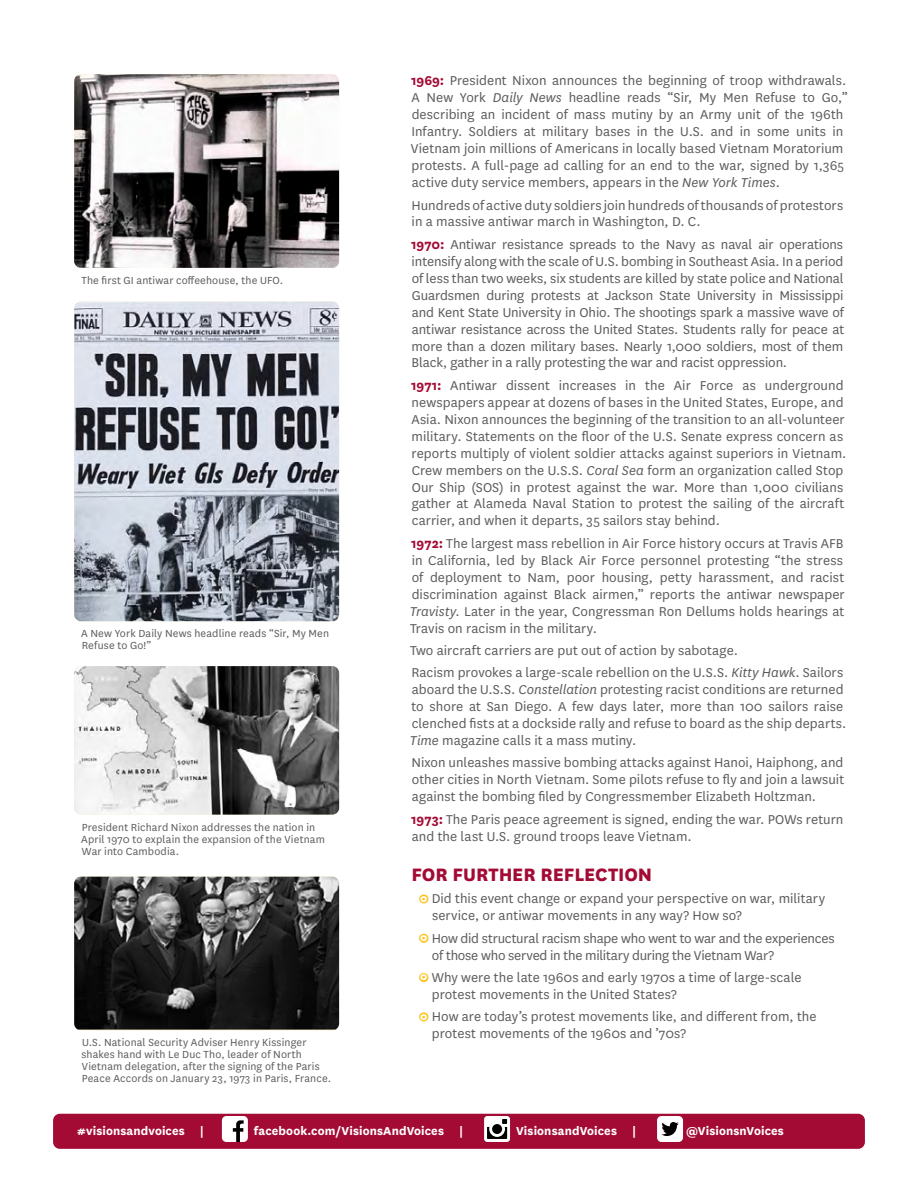
<style>
.page{position:relative;width:918px;height:1188px;background:#fff}
.page>*{position:absolute;margin:0;border:0;box-sizing:border-box;transform-origin:0 0}
.t1{font:800 21px "National";letter-spacing:-.005em;color:#a30a34}
.t2{font:15px/17px "National";letter-spacing:.005em;color:#5e5b5b}
.t3{font:15px/17px "National";letter-spacing:-.015em;color:#5e5b5b}
.t4{font:700 13.5px "National";letter-spacing:.01em;color:#fff}
.t5{font:12px/12px "National";letter-spacing:.01em;color:#5e5b5b}
.s1{font-weight:700;color:#a30a34}
.s2{font-style:italic}
.s3{font-family:"Neutraface Text";font-weight:700;font-size:13.5px;color:#fec422}
</style>
<div class="page">
<img style="left:74px;top:74px;width:265px;height:194px">
<img style="left:74px;top:302px;width:265px;height:319px">
<img style="left:74px;top:666px;width:265px;height:149px">
<img style="left:74px;top:877px;width:265px;height:153px">
<div style="left:53px;top:1114px;width:812px;height:35px;background:#a30a34;border-radius:7px"></div>
<div style="left:222px;top:1116px;width:26px;height:26px;background:#fff;border-radius:4px"></div>
<svg style="left:233px;top:1120px;width:11px;height:22px"></svg>
<svg style="left:484px;top:1116px;width:26px;height:26px"></svg>
<div style="left:657px;top:1116px;width:26px;height:26px;background:#fff;border-radius:4px"></div>
<svg style="left:661px;top:1122px;width:18px;height:14px"></svg>
<p class="t5" style="left:81px;top:273px;width:203px">The first GI antiwar coffeehouse, the UFO.</p>
<p class="t5" style="left:81px;top:627px;width:249px">A New York Daily News headline reads “Sir, My Men<br>Refuse to Go!”</p>
<p class="t5" style="left:81px;top:821px;width:245px">President Richard Nixon addresses the nation in<br>April 1970 to explain the expansion of the Vietnam<br>War into Cambodia.</p>
<p class="t5" style="left:81px;top:1036px;width:251px">U.S. National Security Adviser Henry Kissinger shakes hand with Le Duc Tho, leader of North Vietnam delegation, after the signing of the Paris Peace Accords on January 23, 1973 in Paris, France.</p>
<p class="t2" style="left:411px;top:72px;width:438px"><span class="s1">1969:</span> President Nixon announces the beginning of troop withdrawals.<br>A New York <span class="s2">Daily News</span> headline reads “Sir, My Men Refuse to Go,” describing an incident of mass mutiny by an Army unit of the 196th Infantry. Soldiers at military bases in the U.S. and in some units in Vietnam join millions of Americans in locally based Vietnam Moratorium protests. A full-page ad calling for an end to the war, signed by 1,365 active duty service members, appears in the <span class="s2">New York Times</span>.</p>
<p class="t2" style="left:411px;top:196px;width:433px">Hundreds of active duty soldiers join hundreds of thousands of protestors in a massive antiwar march in Washington, D. C.</p>
<p class="t2" style="left:411px;top:235px;width:434px;text-align:justify"><span class="s1">1970:</span> Antiwar resistance spreads to the Navy as naval air operations intensify along with the scale of U.S. bombing in Southeast Asia. In a period of less than two weeks, six students are killed by state police and National Guardsmen during protests at Jackson State University in Mississippi and Kent State University in Ohio. The shootings spark a massive wave of antiwar resistance across the United States. Students rally for peace at more than a dozen military bases. Nearly 1,000 soldiers, most of them Black, gather in a rally protesting the war and racist oppression.</p>
<p class="t2" style="left:411px;top:376px;width:437px"><span class="s1">1971:</span> Antiwar dissent increases in the Air Force as underground newspapers appear at dozens of bases in the United States, Europe, and Asia. Nixon announces the beginning of the transition to an all-volunteer military. Statements on the floor of the U.S. Senate express concern as reports multiply of violent soldier attacks against superiors in Vietnam.<br>Crew members on the U.S.S. <span class="s2">Coral Sea</span> form an organization called Stop Our Ship (SOS) in protest against the war. More than 1,000 civilians gather at Alameda Naval Station to protest the sailing of the aircraft carrier, and when it departs, 35 sailors stay behind.</p>
<p class="t2" style="left:410px;top:534px;width:436px;text-align:justify"><span class="s1">1972:</span> The largest mass rebellion in Air Force history occurs at Travis AFB in California, led by Black Air Force personnel protesting “the stress of deployment to Nam, poor housing, petty harassment, and racist discrimination against Black airmen,” reports the antiwar newspaper <span class="s2">Travisty</span>. Later in the year, Congressman Ron Dellums holds hearings at Travis on racism in the military.</p>
<p class="t2" style="left:410px;top:638px;width:435px;line-height:22.4px">Two aircraft carriers are put out of action by sabotage.<br>Racism provokes a large-scale rebellion on the U.S.S. <span class="s2">Kitty Hawk</span>. Sailors</p>
<p class="t2" style="left:410px;top:680px;width:438px">aboard the U.S.S. <span class="s2">Constellation</span> protesting racist conditions are returned to shore at San Diego. A few days later, more than 100 sailors raise clenched fists at a dockside rally and refuse to board as the ship departs.<br><span class="s2">Time</span> magazine calls it a mass mutiny.</p>
<p class="t2" style="left:411px;top:754px;width:434px;text-align:justify">Nixon unleashes massive bombing attacks against Hanoi, Haiphong, and other cities in North Vietnam. Some pilots refuse to fly and join a lawsuit against the bombing filed by Congressmember Elizabeth Holtzman.</p>
<p class="t2" style="left:411px;top:810px;width:434px"><span class="s1">1973:</span> The Paris peace agreement is signed, ending the war. POWs return and the last U.S. ground troops leave Vietnam.</p>
<h1 class="t1" style="left:412px;top:859px;width:242px">FOR FURTHER REFLECTION</h1>
<p class="t2" style="left:432px;top:890px;width:395px;text-indent:-12px"><span class="s3">o</span> Did this event change or expand your perspective on war, military service, or antiwar movements in any way? How so?</p>
<p class="t3" style="left:432px;top:929px;width:404px;text-indent:-12px"><span class="s3">o</span> How did structural racism shape who went to war and the experiences of those who served in the military during the Vietnam War?</p>
<p class="t2" style="left:432px;top:968px;width:371px;text-indent:-12px"><span class="s3">o</span> Why were the late 1960s and early 1970s a time of large-scale protest movements in the United States?</p>
<p class="t2" style="left:432px;top:1008px;width:386px;text-indent:-12px"><span class="s3">o</span> How are today’s protest movements like, and different from, the protest movements of the 1960s and ’70s?</p>
<p class="t4" style="left:77px;top:1122px;width:128px">#visionsandvoices |</p>
<p class="t4" style="left:254px;top:1122px;width:211px">facebook.com/VisionsAndVoices |</p>
<p class="t4" style="left:516px;top:1122px;width:122px">VisionsandVoices |</p>
<p class="t4" style="left:686px;top:1122px;width:99px">@VisionsnVoices</p>
</div>
